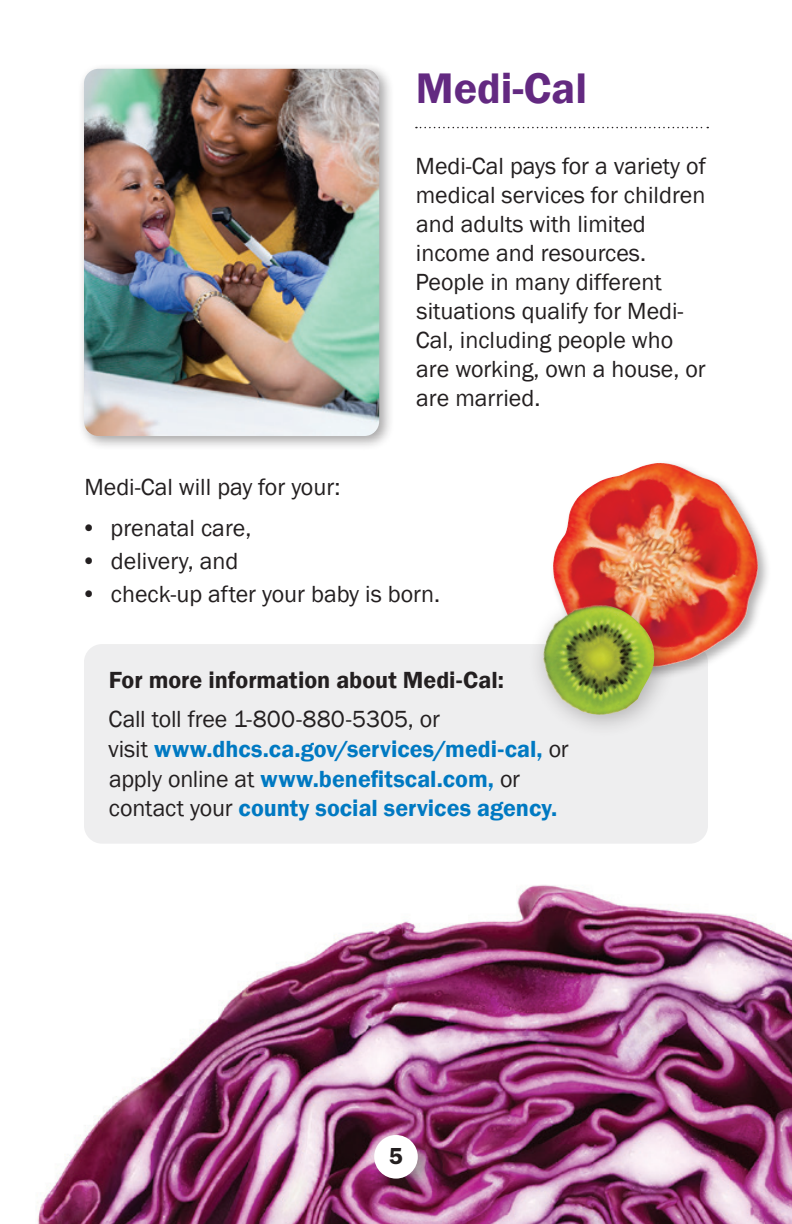
<style>
.page{position:relative;width:792px;height:1224px;background:#fff}
.page>*{position:absolute;margin:0;border:0;box-sizing:border-box;transform-origin:0 0}
.t1{font:600 44px "Franklin Gothic";color:#632981}
.t2{font:24px/29px "Franklin Gothic";color:#231f20}
.t3{font:600 24px/29.4px "Franklin Gothic";color:#0079c2}
.t4{font:600 24px/39px "Franklin Gothic";color:#231f20}
.t5{font:24px "Franklin Gothic URW Dem";color:#231f20}
.s1{font-weight:400}
.s2{font-weight:400;color:#231f20}
</style>
<div class="page">
<img style="left:37px;top:885px;width:755px;height:339px">
<div style="left:84px;top:644px;width:624px;height:200px;background:#eeeeef;border-radius:18px"></div>
<svg style="left:416px;top:127px;width:292px;height:1px"></svg>
<div style="left:77px;top:62px;width:318px;height:390px;background:#231f20;opacity:.4"></div>
<img style="left:84px;top:69px;width:295px;height:367px">
<div style="left:549px;top:459px;width:222px;height:221px;background:#231f20;opacity:.35"></div>
<img style="left:553px;top:463px;width:205px;height:204px">
<div style="left:371px;top:1132px;width:65px;height:65px;background:#231f20;opacity:.38"></div>
<div style="left:374px;top:1135px;width:44px;height:44px;background:#fff;border-radius:50%"></div>
<div style="left:527px;top:590px;width:151px;height:148px;background:#231f20;opacity:.3"></div>
<img style="left:535px;top:604px;width:121px;height:117px">
<h2 class="t1" style="left:416px;top:61px;width:173px">Medi-Cal</h2>
<p class="t2" style="left:416px;top:152px;width:292px">Medi-Cal pays for a variety of medical services for children and adults with limited income and resources.<br>People in many different situations qualify for Medi-<br>Cal, including people who are working, own a house, or are married.</p>
<p class="t2" style="left:84px;top:473px;width:257px">Medi-Cal will pay for your:</p>
<p class="t2" style="left:81px;top:514px;width:172px">• prenatal care,</p>
<p class="t2" style="left:81px;top:547px;width:159px">• delivery, and</p>
<p class="t2" style="left:81px;top:580px;width:361px">• check-up after your baby is born.</p>
<p class="t4" style="left:109px;top:661px;width:397px">For more information about Medi-Cal:<br><span class="s1">Call toll free 1-800-880-5305, or</span></p>
<p class="t3" style="left:108px;top:735px;width:462px"><span class="s2">visit</span> www.dhcs.ca.gov/services/medi-cal, <span class="s2">or apply online at</span> www.benefitscal.com, <span class="s2">or contact your</span> county social services agency.</p>
<p class="t5" style="left:389px;top:1142px;width:16px">5</p>
</div>
